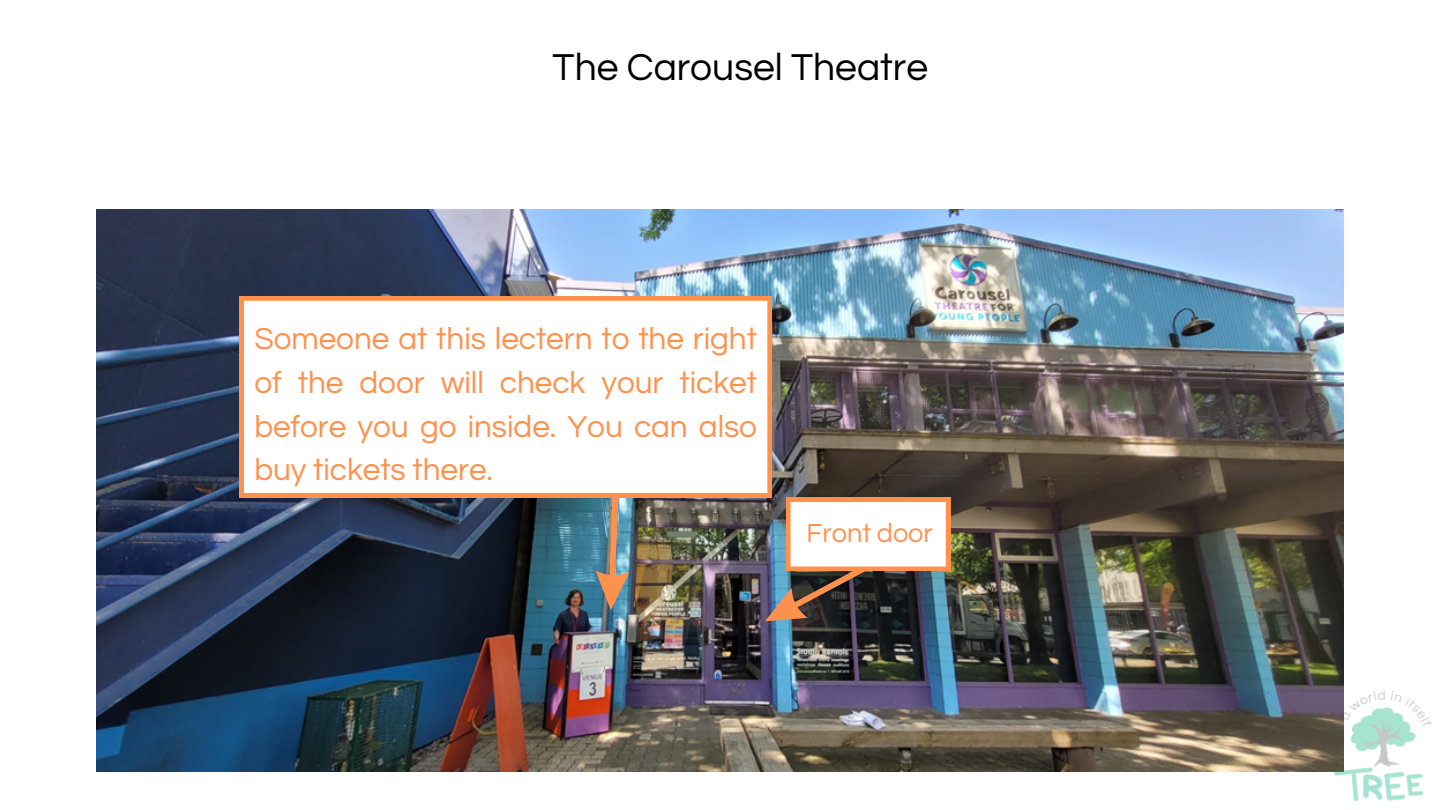
<style>
.page{position:relative;width:1440px;height:810px;background:#fff}
.page>*{position:absolute;margin:0;border:0;box-sizing:border-box;transform-origin:0 0}
.t1{font:39px "Questrial";color:#000}
.t2{font:31.5px/43.8px "Questrial";color:#ff914d;text-align:justify}
.t3{font:27.15px "Questrial";color:#ff914d}
</style>
<div class="page">
<img style="left:96px;top:209px;width:1248px;height:563px">
<svg style="left:757px;top:498px;width:193px;height:138px"></svg>
<svg style="left:594px;top:498px;width:39px;height:113px;background:#7e8e90"></svg>
<svg style="left:240px;top:296px;width:532px;height:202px"></svg>
<img style="left:1302px;top:669px;width:131px;height:133px">
<p class="t1" style="left:553px;top:48px;width:377px">The Carousel Theatre</p>
<p class="t2" style="left:254px;top:317px;width:504px">Someone at this lectern to the right of the door will check your ticket before you go inside. You can also buy tickets there.</p>
<h2 class="t3" style="left:807px;top:519px;width:128px">Front door</h2>
</div>
